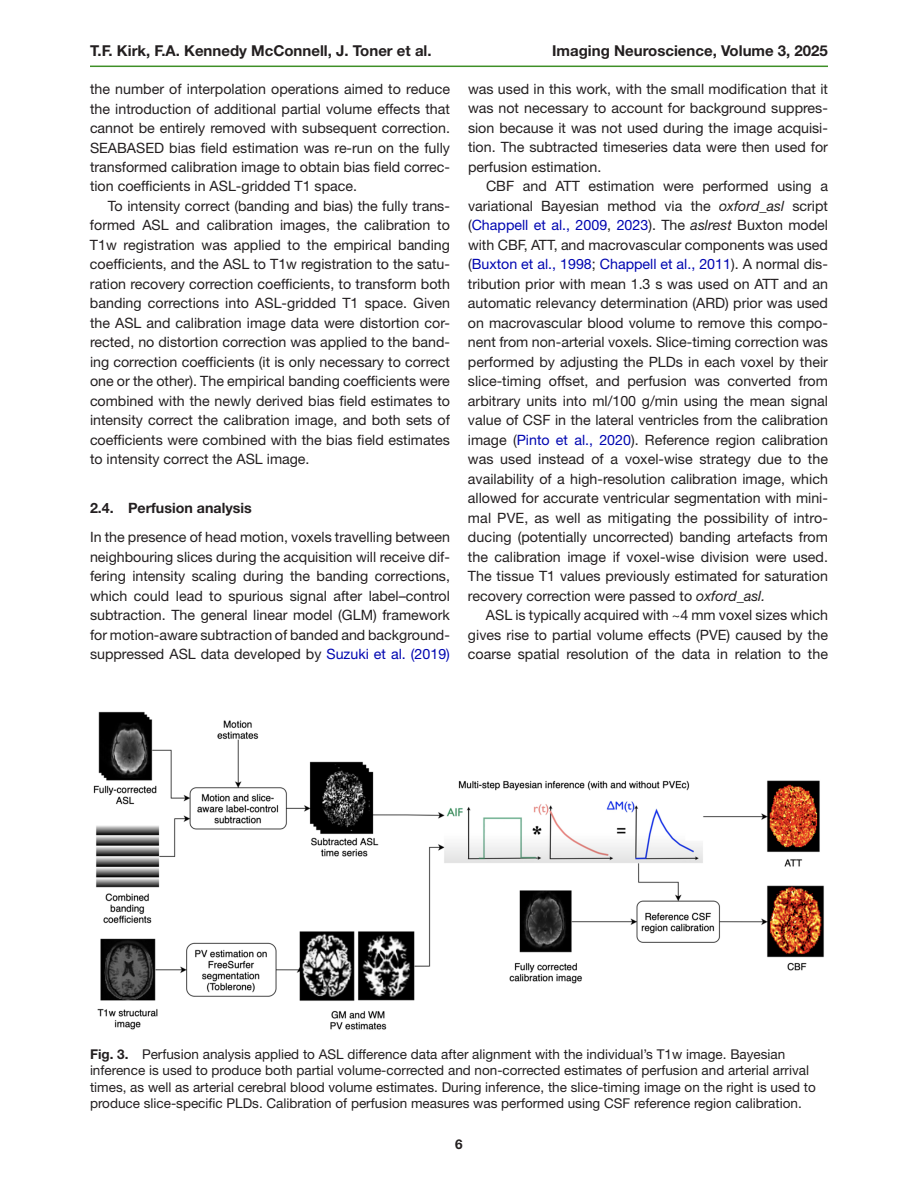
<style>
.page{position:relative;width:918px;height:1188px;background:#fff}
.page>*{position:absolute;margin:0;border:0;box-sizing:border-box;transform-origin:0 0}
.t1{font:700 15px "Helvetica Neue LT Std";color:#231f20}
.t2{font:14.25px/19.5px "Helvetica Neue LT Std";color:#231f20;text-align:justify}
.t3{font:700 14.25px "Helvetica Neue LT Std";color:#231f20}
.t4{font:13.5px/16.5px "Helvetica Neue LT Std";color:#231f20}
.t5{font:700 13.5px "Helvetica Neue LT Std";color:#231f20}
.s1{color:#0006b1}
.s2{font-style:italic}
.s3{font-weight:700}
</style>
<div class="page">
<hr style="left:90px;top:66px;width:738px;height:1px;background:#3e8f27">
<img style="left:93px;top:711px;width:731px;height:319px">
<p class="t1" style="left:90px;top:41px;width:343px">T.F. Kirk, F.A. Kennedy McConnell, J. Toner et al.</p>
<p class="t1" style="left:552px;top:41px;width:277px">Imaging Neuroscience, Volume 3, 2025</p>
<p class="t2" style="left:90px;top:79px;width:362px">the number of interpolation operations aimed to reduce the introduction of additional partial volume effects that cannot be entirely removed with subsequent correction.<br>SEABASED bias field estimation was re-run on the fully transformed calibration image to obtain bias field correc&shy;tion coefficients in ASL-gridded T1 space.</p>
<p class="t2" style="left:90px;top:196px;width:362px;text-indent:18px">To intensity correct (banding and bias) the fully trans&shy;formed ASL and calibration images, the calibration to T1w registration was applied to the empirical banding coefficients, and the ASL to T1w registration to the satu&shy;ration recovery correction coefficients, to transform both banding corrections into ASL-gridded T1 space. Given the ASL and calibration image data were distortion cor&shy;rected, no distortion correction was applied to the band&shy;ing correction coefficients (it is only necessary to correct one or the other). The empirical banding coefficients were combined with the newly derived bias field estimates to intensity correct the calibration image, and both sets of coefficients were combined with the bias field estimates to intensity correct the ASL image.</p>
<p class="t3" style="left:90px;top:499px;width:163px">2.4. Perfusion analysis</p>
<p class="t2" style="left:90px;top:527px;width:362px">In the presence of head motion, voxels travelling between neighbouring slices during the acquisition will receive dif&shy;fering intensity scaling during the banding corrections, which could lead to spurious signal after label–control subtraction. The general linear model (GLM) framework for motion-aware subtraction of banded and background&shy;suppressed ASL data developed by <span class="s1">Suzuki et al. (2019)</span></p>
<p class="t2" style="left:468px;top:79px;width:362px">was used in this work, with the small modification that it was not necessary to account for background suppres&shy;sion because it was not used during the image acquisi&shy;tion. The subtracted timeseries data were then used for perfusion estimation.</p>
<p class="t2" style="left:468px;top:176px;width:362px;text-indent:18px">CBF and ATT estimation were performed using a variational Bayesian method via the <span class="s2">oxford_asl</span> script (<span class="s1">Chappell et al., 2009</span>, <span class="s1">2023</span>). The <span class="s2">aslrest</span> Buxton model with CBF, ATT, and macrovascular components was used (<span class="s1">Buxton et al., 1998</span>; <span class="s1">Chappell et al., 2011</span>). A normal dis&shy;tribution prior with mean 1.3 s was used on ATT and an automatic relevancy determination (ARD) prior was used on macrovascular blood volume to remove this compo&shy;nent from non-arterial voxels. Slice-timing correction was performed by adjusting the PLDs in each voxel by their slice-timing offset, and perfusion was converted from arbitrary units into ml/100 g/min using the mean signal value of CSF in the lateral ventricles from the calibration image (<span class="s1">Pinto et al., 2020</span>). Reference region calibration was used instead of a voxel-wise strategy due to the availability of a high-resolution calibration image, which allowed for accurate ventricular segmentation with mini&shy;mal PVE, as well as mitigating the possibility of intro&shy;ducing (potentially uncorrected) banding artefacts from the calibration image if voxel-wise division were used.<br>The tissue T1 values previously estimated for saturation recovery correction were passed to <span class="s2">oxford_asl.</span></p>
<p class="t2" style="left:468px;top:605px;width:362px;text-indent:18px">ASL is typically acquired with ~4 mm voxel sizes which gives rise to partial volume effects (PVE) caused by the coarse spatial resolution of the data in relation to the</p>
<p class="t4" style="left:90px;top:1046px;width:727px"><span class="s3">Fig. 3.</span> Perfusion analysis applied to ASL difference data after alignment with the individual’s T1w image. Bayesian inference is used to produce both partial volume-corrected and non-corrected estimates of perfusion and arterial arrival times, as well as arterial cerebral blood volume estimates. During inference, the slice-timing image on the right is used to produce slice-specific PLDs. Calibration of perfusion measures was performed using CSF reference region calibration.</p>
<p class="t5" style="left:455px;top:1136px;width:9px">6</p>
</div>
